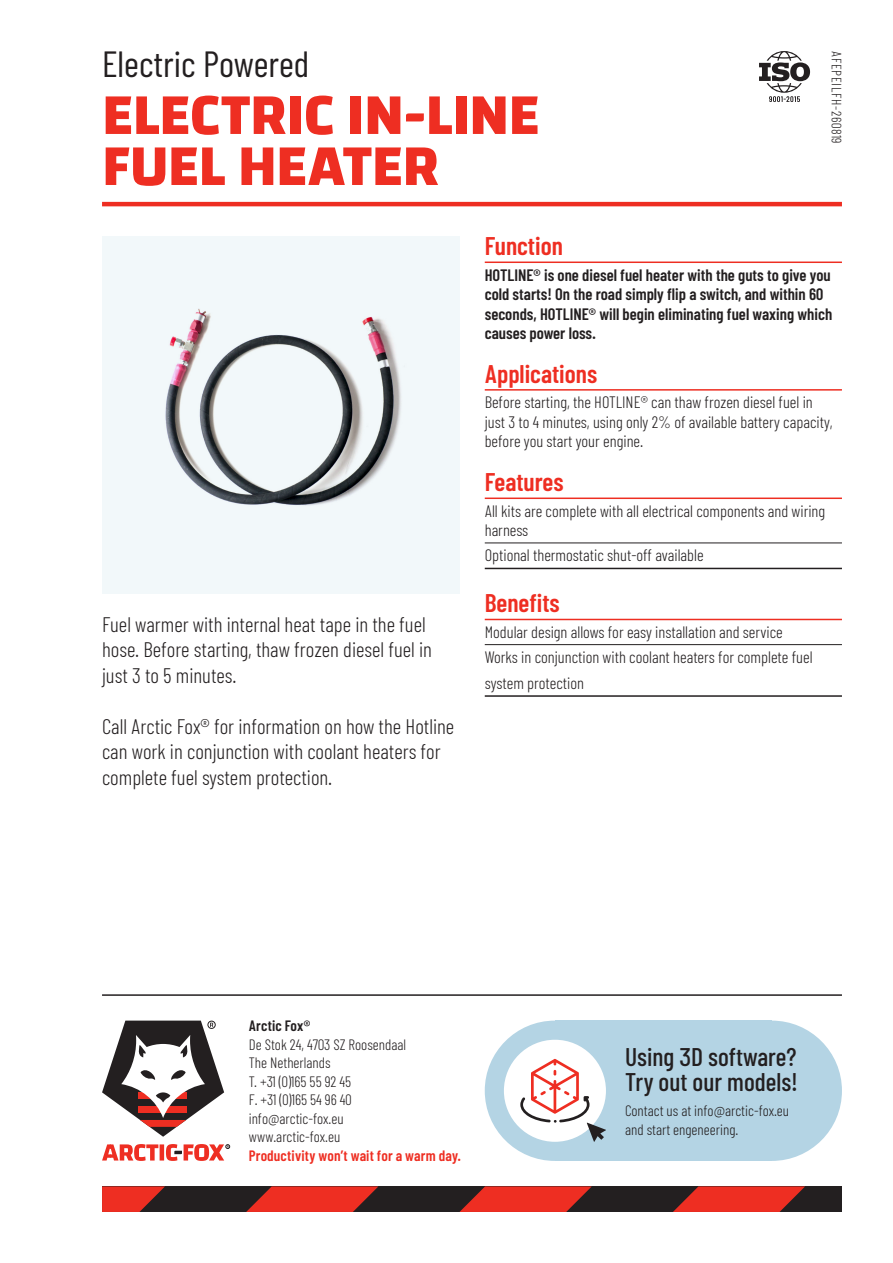
<style>
.page{position:relative;width:893px;height:1263px;background:#fff}
.page>*{position:absolute;margin:0;border:0;box-sizing:border-box;transform-origin:0 0}
.t1{font:700 60px "Changa";letter-spacing:-.01em;color:#ee2e22}
.t2{font:36.3px "Barlow Condensed";color:#231f20}
.Tabel_Kopje{font:600 25.5px "Barlow Condensed";color:#ee2e22}
.t3{font:500 25.5px "Barlow Condensed";color:#231f20}
.Intro{font:300 21px/25.5px "Barlow Condensed";color:#231f20}
.Tabel_Vette_Dubbele{font:600 16.5px/19.5px "Barlow Condensed";color:#231f20}
.Tabel_Tekst{font:300 16.5px/19.5px "Barlow Condensed";color:#231f20}
.Tabel_Dubbele_Regel{font:300 16.5px/19.5px "Barlow Condensed";color:#231f20}
.Tabel_Laatste_regel{font:300 16.5px/25.5px "Barlow Condensed";color:#231f20}
.Adres{font:300 15px "Barlow Condensed";color:#231f20}
.Adres-2{font:600 15px "Barlow Condensed";letter-spacing:.01em;color:#ee2e22}
.Adres-3{font:600 15px "Barlow Condensed";letter-spacing:.01em;color:#231f20}
.Adres-4{font:300 13.5px "Barlow Condensed";letter-spacing:.05em;color:#231f20}
</style>
<div class="page">
<hr style="left:102px;top:202px;width:740px;height:4px;background:#ee2e22">
<hr style="left:102px;top:994px;width:740px;height:2px;background:#231f20">
<div style="left:102px;top:1186px;width:740px;height:26px;background:#231f20"></div>
<svg style="left:246px;top:1186px;width:132px;height:26px"></svg>
<svg style="left:459px;top:1186px;width:133px;height:26px"></svg>
<svg style="left:102px;top:1186px;width:63px;height:26px"></svg>
<svg style="left:673px;top:1186px;width:132px;height:26px"></svg>
<hr style="left:485px;top:261px;width:357px;height:2px;background:#ee2e22">
<hr style="left:485px;top:497px;width:357px;height:2px;background:#ee2e22">
<hr style="left:485px;top:542px;width:357px;height:1px;background:#231f20">
<hr style="left:485px;top:568px;width:357px;height:1px;background:#231f20">
<hr style="left:485px;top:389px;width:357px;height:2px;background:#ee2e22">
<hr style="left:485px;top:619px;width:357px;height:1px;background:#ee2e22">
<hr style="left:485px;top:644px;width:357px;height:1px;background:#231f20">
<hr style="left:485px;top:695px;width:357px;height:2px;background:#231f20">
<div style="left:102px;top:236px;width:357px;height:357px;background:#f2f8fa"></div>
<img style="left:165px;top:308px;width:236px;height:198px">
<div style="left:702px;top:1020px;width:140px;height:141px;background:#b4d4e4;border-radius:50%"></div>
<div style="left:555px;top:1020px;width:217px;height:141px;background:#b4d4e4"></div>
<div style="left:485px;top:1020px;width:140px;height:141px;background:#b4d4e4;border-radius:50%"></div>
<svg style="left:102px;top:1144px;width:128px;height:17px"></svg>
<svg style="left:102px;top:1020px;width:122px;height:117px"></svg>
<div style="left:504px;top:1040px;width:102px;height:102px;background:#fff;border-radius:50%"></div>
<svg style="left:520px;top:1059px;width:86px;height:83px"></svg>
<svg style="left:759px;top:51px;width:51px;height:51px"></svg>
<p class="t2" style="left:102px;top:41px;width:209px">Electric Powered</p>
<p class="t1" style="left:102px;top:78px;width:439px">ELECTRIC IN-LINE</p>
<p class="t1" style="left:102px;top:129px;width:339px">FUEL HEATER</p>
<p class="Adres-4" style="left:845px;top:51px;width:94px;rotate:90deg">AFEPEILFH-260819</p>
<p class="Tabel_Kopje" style="left:485px;top:230px;width:80px">Function</p>
<p class="Tabel_Vette_Dubbele" style="left:485px;top:265px;width:349px">HOTLINE® is one diesel fuel heater with the guts to give you cold starts! On the road simply flip a switch, and within 60 seconds, HOTLINE® will begin eliminating fuel waxing which causes power loss.</p>
<p class="Tabel_Kopje" style="left:485px;top:358px;width:114px">Applications</p>
<p class="Tabel_Tekst" style="left:485px;top:392px;width:349px">Before starting, the HOTLINE® can thaw frozen diesel fuel in just 3 to 4 minutes, using only 2% of available battery capacity, before you start your engine.</p>
<p class="Intro" style="left:102px;top:611px;width:331px">Fuel warmer with internal heat tape in the fuel hose. Before starting, thaw frozen diesel fuel in just 3 to 5 minutes.</p>
<p class="Intro" style="left:102px;top:713px;width:354px">Call Arctic Fox® for information on how the Hotline can work in conjunction with coolant heaters for complete fuel system protection.</p>
<p class="Tabel_Kopje" style="left:485px;top:466px;width:80px">Features</p>
<p class="Tabel_Dubbele_Regel" style="left:485px;top:501px;width:342px">All kits are complete with all electrical components and wiring harness</p>
<p class="Tabel_Laatste_regel" style="left:485px;top:542px;width:220px">Optional thermostatic shut-off available</p>
<p class="Tabel_Kopje" style="left:485px;top:587px;width:76px">Benefits</p>
<p class="Tabel_Dubbele_Regel" style="left:485px;top:622px;width:300px">Modular design allows for easy installation and service</p>
<p class="Tabel_Laatste_regel" style="left:485px;top:644px;width:329px">Works in conjunction with coolant heaters for complete fuel system protection</p>
<p class="Adres-3" style="left:249px;top:1016px;width:63px">Arctic Fox®</p>
<p class="Adres" style="left:249px;top:1035px;width:159px">De Stok 24, 4703 SZ Roosendaal</p>
<p class="Adres" style="left:249px;top:1053px;width:83px">The Netherlands</p>
<p class="Adres" style="left:249px;top:1072px;width:104px">T. +31 (0)165 55 92 45</p>
<p class="Adres" style="left:249px;top:1090px;width:104px">F. +31 (0)165 54 96 40</p>
<p class="Adres" style="left:249px;top:1109px;width:96px">info@arctic-fox.eu</p>
<p class="Adres" style="left:249px;top:1128px;width:93px">www.arctic-fox.eu</p>
<p class="Adres-2" style="left:249px;top:1146px;width:214px">Productivity won’t wait for a warm day.</p>
<p class="t3" style="left:625px;top:1040px;width:173px">Using 3D software?</p>
<p class="t3" style="left:625px;top:1066px;width:174px">Try out our models!</p>
<p class="Adres" style="left:625px;top:1101px;width:166px">Contact us at info@arctic-fox.eu</p>
<p class="Adres" style="left:625px;top:1121px;width:115px">and start engeneering.</p>
</div>
